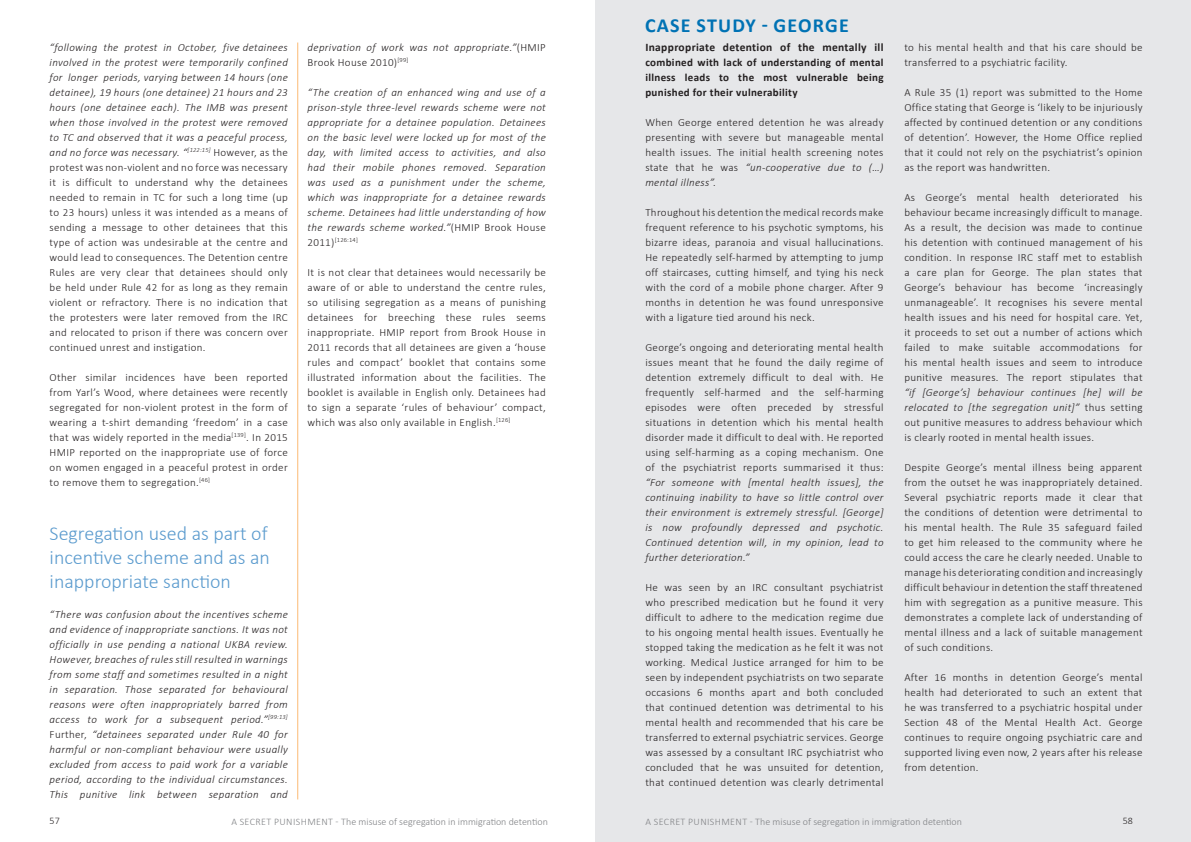
<style>
.page{position:relative;width:1191px;height:842px;background:#fff}
.page>*{position:absolute;margin:0;border:0;box-sizing:border-box;transform-origin:0 0}
.sub_heading_style_sm{font:300 20px/24px "Calibri";color:#5b9bce;text-align:justify}
.sub_heading_style_sm-2{font:700 20px "Calibri";letter-spacing:.06em;color:#0072b4}
.t1{font:700 11.5px "Calibri";letter-spacing:.03em;color:#231f20}
.t2{font:300 11px/15px "Calibri";letter-spacing:.03em;color:#231f20;text-align:justify}
.t3{font:italic 300 11px/15px "Calibri";letter-spacing:.03em;color:#231f20;text-align:justify}
.t4{font:700 11px/15px "Calibri";letter-spacing:.03em;color:#231f20;text-align:justify}
.sub_heading_style_sm-3{font:300 10px "Calibri";color:#808285}
.t5{font:300 10px "Calibri";color:#231f20}
.t6{font:300 6.4px "Calibri";color:#231f20}
.s1{font-style:italic}
.s2{font-style:normal}
.s3{font-size:11px}
</style>
<div class="page">
<hr style="left:297px;top:43px;width:1px;height:756px;background:#fcbb74">
<div style="left:595px;top:0;width:596px;height:842px;background:#e6e7e9"></div>
<p class="t2" style="left:50px;top:40px;width:240px"><span class="s1">“following the protest in October, five detainees involved in the protest were temporarily confined for longer periods, varying between 14 hours (one detainee), 19 hours (one detainee) 21 hours and 23 hours (one detainee each). The IMB was present when those involved in the protest were removed to TC and observed that it was a peaceful process, and no force was necessary. “</span><sup>[122:15]</sup> However, as the protest was non-violent and no force was necessary it is difficult to understand why the detainees needed to remain in TC for such a long time (up to 23 hours) unless it was intended as a means of sending a message to other detainees that this type of action was undesirable at the centre and would lead to consequences. The Detention centre Rules are very clear that detainees should only be held under Rule 42 for as long as they remain violent or refractory. There is no indication that the protesters were later removed from the IRC and relocated to prison if there was concern over continued unrest and instigation.</p>
<p class="t2" style="left:50px;top:370px;width:240px">Other similar incidences have been reported from Yarl’s Wood, where detainees were recently segregated for non-violent protest in the form of wearing a t-shirt demanding ‘freedom’ in a case that was widely reported in the media<sup>[139]</sup>. In 2015<br>HMIP reported on the inappropriate use of force on women engaged in a peaceful protest in order to remove them to segregation.<sup>[46]</sup></p>
<p class="sub_heading_style_sm" style="left:50px;top:521px;width:222px">Segregation used as part of incentive scheme and as an inappropriate sanction</p>
<p class="t3" style="left:50px;top:607px;width:240px">“There was confusion about the incentives scheme and evidence of inappropriate sanctions. It was not officially in use pending a national UKBA review.<br>However, breaches of rules still resulted in warnings from some staff and sometimes resulted in a night in separation. Those separated for behavioural reasons were often inappropriately barred from access to work for a subsequent period.”<sup>[99:13] </sup><span class="s2">Further,</span> “detainees separated under Rule 40 for harmful or non-compliant behaviour were usually excluded from access to paid work for a variable period, according to the individual circumstances.<br>This punitive link between separation and</p>
<p class="t3" style="left:307px;top:40px;width:240px">deprivation of work was not appropriate.”<span class="s2">(HMIP<br>Brook House 2010)</span><sup>[99]</sup></p>
<p class="t3" style="left:307px;top:85px;width:240px">“The creation of an enhanced wing and use of a prison-style three-level rewards scheme were not appropriate for a detainee population. Detainees on the basic level were locked up for most of the day, with limited access to activities, and also had their mobile phones removed. Separation was used as a punishment under the scheme, which was inappropriate for a detainee rewards scheme. Detainees had little understanding of how the rewards scheme worked.”<span class="s2">(HMIP Brook House</span></p>
<p class="t6" style="left:307px;top:236px;width:52px"><span class="s3">2011)</span>[126:14]</p>
<p class="t2" style="left:307px;top:265px;width:240px">It is not clear that detainees would necessarily be aware of or able to understand the centre rules, so utilising segregation as a means of punishing detainees for breeching these rules seems inappropriate. HMIP report from Brook House in 2011 records that all detainees are given a ‘house rules and compact’ booklet that contains some illustrated information about the facilities. The booklet is available in English only. Detainees had to sign a separate ‘rules of behaviour’ compact, which was also only available in English.<sup>[126]</sup></p>
<p class="sub_heading_style_sm-2" style="left:645px;top:11px;width:205px">CASE STUDY - GEORGE</p>
<p class="t1" style="left:645px;top:39px;width:240px">Inappropriate detention of the mentally ill</p>
<p class="t4" style="left:645px;top:55px;width:240px">combined with lack of understanding of mental illness leads to the most vulnerable being punished for their vulnerability</p>
<p class="t2" style="left:645px;top:115px;width:240px">When George entered detention he was already presenting with severe but manageable mental health issues. The initial health screening notes state that he was <span class="s1">“un-cooperative due to (…) mental illness”.</span></p>
<p class="t2" style="left:645px;top:205px;width:240px">Throughout his detention the medical records make frequent reference to his psychotic symptoms, his bizarre ideas, paranoia and visual hallucinations.<br>He repeatedly self-harmed by attempting to jump off staircases, cutting himself, and tying his neck with the cord of a mobile phone charger. After 9 months in detention he was found unresponsive with a ligature tied around his neck.</p>
<p class="t2" style="left:645px;top:340px;width:240px">George’s ongoing and deteriorating mental health issues meant that he found the daily regime of detention extremely difficult to deal with. He frequently self-harmed and the self-harming episodes were often preceded by stressful situations in detention which his mental health disorder made it difficult to deal with. He reported using self-harming as a coping mechanism. One of the psychiatrist reports summarised it thus: <span class="s1">“For someone with [mental health issues], the continuing inability to have so little control over their environment is extremely stressful. [George] is now profoundly depressed and psychotic.<br>Continued detention will, in my opinion, lead to further deterioration.”</span></p>
<p class="t2" style="left:645px;top:580px;width:240px">He was seen by an IRC consultant psychiatrist who prescribed medication but he found it very difficult to adhere to the medication regime due to his ongoing mental health issues. Eventually he stopped taking the medication as he felt it was not working. Medical Justice arranged for him to be seen by independent psychiatrists on two separate occasions 6 months apart and both concluded that continued detention was detrimental to his mental health and recommended that his care be transferred to external psychiatric services. George was assessed by a consultant IRC psychiatrist who concluded that he was unsuited for detention, that continued detention was clearly detrimental</p>
<p class="t2" style="left:904px;top:40px;width:240px">to his mental health and that his care should be transferred to a psychiatric facility.</p>
<p class="t2" style="left:904px;top:85px;width:240px">A Rule 35 (1) report was submitted to the Home Office stating that George is ‘likely to be injuriously affected by continued detention or any conditions of detention’. However, the Home Office replied that it could not rely on the psychiatrist’s opinion as the report was handwritten.</p>
<p class="t2" style="left:904px;top:190px;width:240px">As George’s mental health deteriorated his behaviour became increasingly difficult to manage.<br>As a result, the decision was made to continue his detention with continued management of his condition. In response IRC staff met to establish a care plan for George. The plan states that George’s behaviour has become ‘increasingly unmanageable’. It recognises his severe mental health issues and his need for hospital care. Yet, it proceeds to set out a number of actions which failed to make suitable accommodations for his mental health issues and seem to introduce punitive measures. The report stipulates that <span class="s1">“if [George’s] behaviour continues [he] will be relocated to [the segregation unit]”</span> thus setting out punitive measures to address behaviour which is clearly rooted in mental health issues.</p>
<p class="t2" style="left:904px;top:460px;width:240px">Despite George’s mental illness being apparent from the outset he was inappropriately detained.<br>Several psychiatric reports made it clear that the conditions of detention were detrimental to his mental health. The Rule 35 safeguard failed to get him released to the community where he could access the care he clearly needed. Unable to manage his deteriorating condition and increasingly difficult behaviour in detention the staff threatened him with segregation as a punitive measure. This demonstrates a complete lack of understanding of mental illness and a lack of suitable management of such conditions.</p>
<p class="t2" style="left:904px;top:670px;width:240px">After 16 months in detention George’s mental health had deteriorated to such an extent that he was transferred to a psychiatric hospital under Section 48 of the Mental Health Act. George continues to require ongoing psychiatric care and supported living even now, 2 years after his release from detention.</p>
<p class="t5" style="left:50px;top:814px;width:12px">57</p>
<p class="sub_heading_style_sm-3" style="left:231px;top:816px;width:318px">A SECRET PUNISHMENT - The misuse of segregation in immigration detention</p>
<p class="sub_heading_style_sm-3" style="left:645px;top:816px;width:318px">A SECRET PUNISHMENT - The misuse of segregation in immigration detention</p>
<p class="t5" style="left:1122px;top:814px;width:12px">58</p>
</div>
